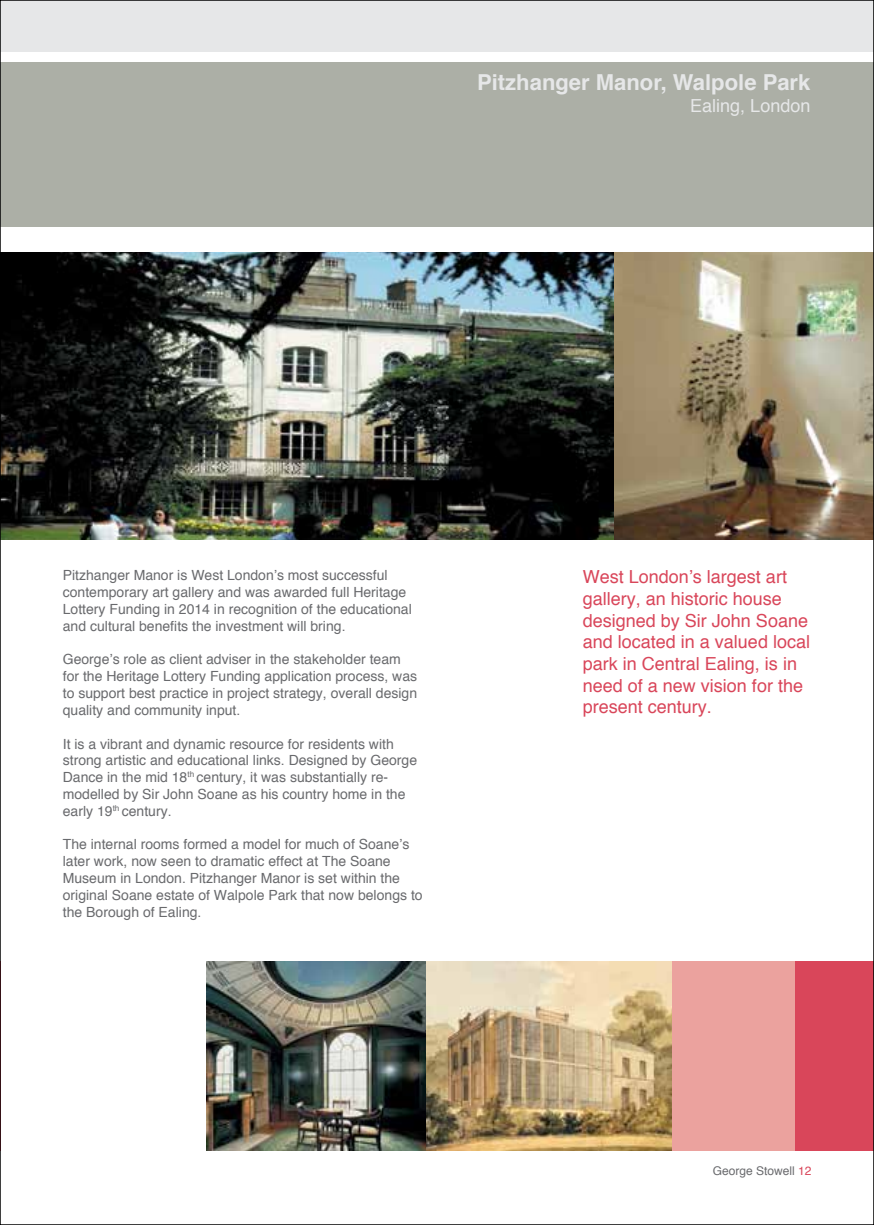
<style>
.page{position:relative;width:874px;height:1225px;background:#fff}
.page>*{position:absolute;margin:0;border:0;box-sizing:border-box;transform-origin:0 0}
.t1{font:700 22px "Helvetica";color:#e6e7e8}
.t2{font:18px/21.6px "Helvetica";color:#d9465a}
.t3{font:18px "Helvetica";color:#e6e7e8}
.t4{font:14px/16.8px "Helvetica";color:#696a6d}
.t5{font:12px "Helvetica";color:#696a6d}
.s1{color:#d9465a}
</style>
<div class="page">
<div style="left:0;top:62px;width:872px;height:165px;background:#acafa6"></div>
<div style="left:0;top:0;width:872px;height:51px;background:#e6e7e8"></div>
<img style="left:2px;top:252px;width:869px;height:287px">
<div style="left:794px;top:960px;width:78px;height:191px;background:#d9465a"></div>
<div style="left:671px;top:960px;width:123px;height:191px;background:#eba29e"></div>
<img style="left:206px;top:961px;width:465px;height:190px">
<h1 class="t1" style="left:477px;top:65px;width:334px">Pitzhanger Manor, Walpole Park</h1>
<p class="t3" style="left:690px;top:92px;width:122px">Ealing, London</p>
<p class="t4" style="left:63px;top:567px;width:350px">Pitzhanger Manor is West London’s most successful contemporary art gallery and was awarded full Heritage Lottery Funding in 2014 in recognition of the educational and cultural benefits the investment will bring.</p>
<p class="t4" style="left:63px;top:651px;width:356px">George’s role as client adviser in the stakeholder team for the Heritage Lottery Funding application process, was to support best practice in project strategy, overall design quality and community input.</p>
<p class="t4" style="left:63px;top:735px;width:356px">It is a vibrant and dynamic resource for residents with strong artistic and educational links. Designed by George Dance in the mid 18<sup>th</sup> century, it was substantially re&shy;modelled by Sir John Soane as his country home in the early 19<sup>th</sup> century.</p>
<p class="t4" style="left:63px;top:836px;width:361px">The internal rooms formed a model for much of Soane’s later work, now seen to dramatic effect at The Soane Museum in London. Pitzhanger Manor is set within the original Soane estate of Walpole Park that now belongs to the Borough of Ealing.</p>
<p class="t2" style="left:582px;top:567px;width:229px">West London’s largest art gallery, an historic house designed by Sir John Soane and located in a valued local park in Central Ealing, is in need of a new vision for the present century.</p>
<p class="t5" style="left:712px;top:1162px;width:100px">George Stowell <span class="s1">12</span></p>
</div>
